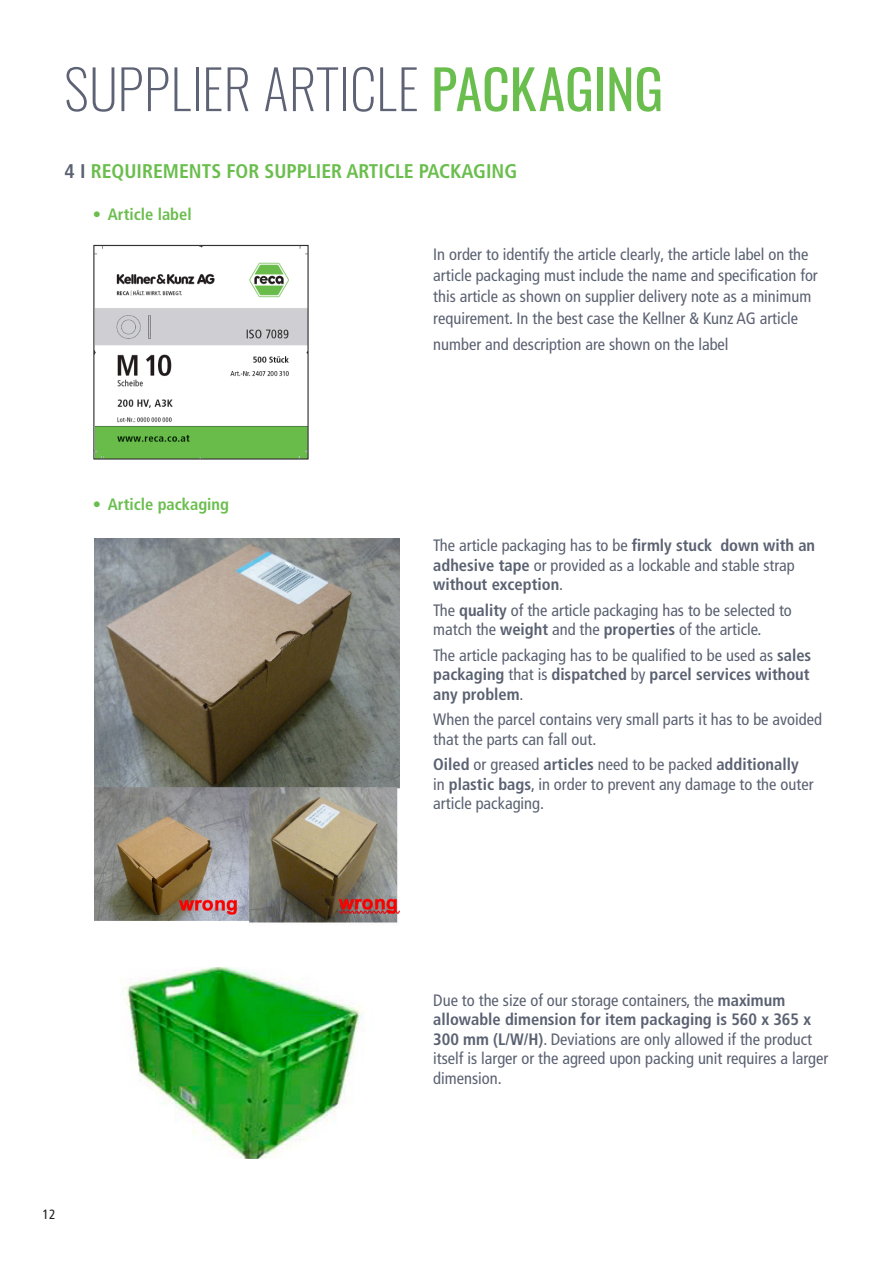
<style>
.page{position:relative;width:893px;height:1263px;background:#fff}
.page>*{position:absolute;margin:0;border:0;box-sizing:border-box;transform-origin:0 0}
.t1{font:200 54px "Oswald";letter-spacing:.005em;color:#5e6275}
.t2{font:700 condensed 19.8px "Frutiger LT Pro";color:#6abe4d}
.t3{font:condensed 16.5px/19.5px "Frutiger LT Pro";color:#5a6171}
.t4{font:700 condensed 16.5px/19.5px "Frutiger LT Pro";color:#5a6171;text-align:justify}
.t5{font:700 condensed 16.5px "Frutiger LT Pro";color:#6abe4d}
.t6{font:condensed 13.5px "Frutiger LT Pro";color:#231f20}
.s1{font-weight:400;color:#6abe4d}
.s2{color:#5a6171}
.s3{font-weight:700}
.s4{font-weight:400}
</style>
<div class="page">
<img style="left:93px;top:244px;width:216px;height:216px">
<img style="left:94px;top:538px;width:305px;height:385px">
<img style="left:122px;top:967px;width:242px;height:191px">
<h1 class="t1" style="left:64px;top:41px;width:601px">SUPPLIER ARTICLE <span class="s1">PACKAGING</span></h1>
<p class="t2" style="left:65px;top:160px;width:454px"><span class="s2">4 I</span> REQUIREMENTS FOR SUPPLIER ARTICLE PACKAGING</p>
<p class="t5" style="left:93px;top:205px;width:100px">• Article label</p>
<p class="t5" style="left:93px;top:494px;width:138px">• Article packaging</p>
<p class="t3" style="left:433px;top:243px;width:386px;line-height:21.5px">In order to identify the article clearly, the article label on the article packaging must include the name and specification for this article as shown on supplier delivery note as a minimum requirement. In the best case the Kellner &amp; Kunz AG article</p>
<p class="t3" style="left:433px;top:335px;width:297px">number and description are shown on the label</p>
<p class="t3" style="left:433px;top:536px;width:383px">The article packaging has to be <span class="s3">firmly stuck down with an adhesive tape</span> or provided as a lockable and stable strap <span class="s3">without exception</span>.</p>
<p class="t3" style="left:433px;top:600px;width:360px">The <span class="s3">quality</span> of the article packaging has to be selected to match the <span class="s3">weight</span> and the <span class="s3">properties</span> of the article.</p>
<p class="t4" style="left:433px;top:645px;width:380px"><span class="s4">The article packaging has to be qualified to be used as</span> sales packaging <span class="s4">that is</span> dispatched <span class="s4">by</span> parcel services without any problem<span class="s4">.</span></p>
<p class="t3" style="left:433px;top:710px;width:390px">When the parcel contains very small parts it has to be avoided that the parts can fall out.</p>
<p class="t3" style="left:433px;top:755px;width:382px"><span class="s3">Oiled</span> or greased <span class="s3">articles</span> need to be packed <span class="s3">additionally </span>in <span class="s3">plastic bags</span>, in order to prevent any damage to the outer article packaging.</p>
<p class="t6" style="left:43px;top:1206px;width:14px">12</p>
<p class="t3" style="left:433px;top:990px;width:397px">Due to the size of our storage containers, the <span class="s3">maximum allowable dimension for item packaging is 560 x 365 x 300 mm (L/W/H)</span>. Deviations are only allowed if the product itself is larger or the agreed upon packing unit requires a larger dimension.</p>
</div>
